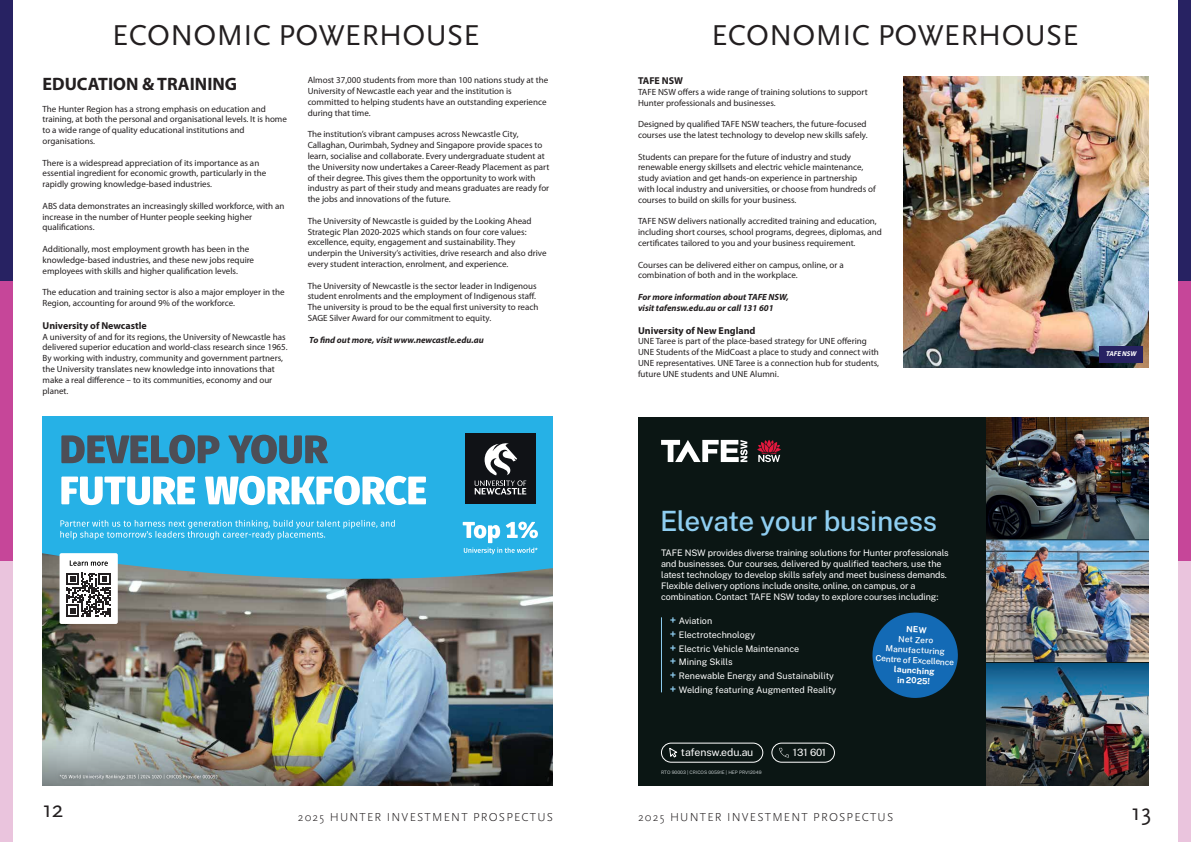
<style>
.page{position:relative;width:1191px;height:842px;background:#fff}
.page>*{position:absolute;margin:0;border:0;box-sizing:border-box;transform-origin:0 0}
.t1{font:30px "Scala Sans Pro";letter-spacing:.01em;color:#231f20}
.t2{font:500 27.9px "Public Sans";letter-spacing:-.01em;color:#8fcef1}
.t3{font:24px "Scala Sans Pro";color:#231f20}
.t4{font:700 18px "Myriad Pro";color:#231f20}
.t5{font:300 12px "Scala Sans Pro";letter-spacing:.1em;color:#231f20}
.t6{font:10.5px "Public Sans";color:#fff}
.t7{font:10.1px "Public Sans";color:#fff}
.t8{font:700 10px "Myriad Pro";color:#231f20}
.t9{font:9px/10.8px "Myriad Pro";color:#231f20}
.t10{font:9px/13.8px "Public Sans";letter-spacing:-.01em;color:#fff}
.t11{font:italic 700 9px "Myriad Pro";color:#231f20}
.t12{font:500 8.4px/10.2px "Public Sans";color:#fff;text-align:center}
.t13{font:italic 700 7px "Myriad Pro";color:#fff}
.t14{font:4.7px "Public Sans";color:#bec6c7}
.s1{font-weight:700;font-size:11px;color:#8fcef1}
.s2{font-weight:700}
</style>
<div class="page">
<img style="left:43px;top:632px;width:510px;height:105px">
<svg style="left:43px;top:417px;width:510px;height:215px;fill:#26b1e6"></svg>
<svg style="left:60px;top:520px;width:335px;height:20px"></svg>
<img style="left:43px;top:737px;width:510px;height:48px">
<div style="left:163px;top:769px;width:60px;height:15px;background:#231f20;opacity:.75"></div>
<div style="left:54px;top:769px;width:120px;height:16px;background:#231f20;opacity:.75"></div>
<svg style="left:60px;top:774px;width:157px;height:5px"></svg>
<div style="left:60px;top:553px;width:58px;height:71px;background:#fff;border-radius:2px"></div>
<svg style="left:67px;top:573px;width:44px;height:44px"></svg>
<svg style="left:70px;top:560px;width:38px;height:6px"></svg>
<svg style="left:61px;top:476px;width:365px;height:29px"></svg>
<svg style="left:61px;top:435px;width:267px;height:29px"></svg>
<div style="left:465px;top:433px;width:71px;height:71px;background:#101216"></div>
<svg style="left:474px;top:443px;width:52px;height:52px"></svg>
<svg style="left:463px;top:522px;width:75px;height:32px"></svg>
<div style="left:638px;top:417px;width:510px;height:368px;background:#0b1614"></div>
<svg style="left:661px;top:440px;width:86px;height:22px"></svg>
<svg style="left:757px;top:440px;width:23px;height:22px"></svg>
<div style="left:661px;top:743px;width:102px;height:19px;border:1px solid #fff;border-radius:10px"></div>
<div style="left:771px;top:743px;width:64px;height:19px;border:1px solid #fff;border-radius:10px"></div>
<svg style="left:779px;top:748px;width:10px;height:9px"></svg>
<svg style="left:669px;top:747px;width:9px;height:11px"></svg>
<img style="left:986px;top:417px;width:162px;height:122px">
<img style="left:986px;top:540px;width:162px;height:122px">
<img style="left:986px;top:663px;width:162px;height:122px">
<hr style="left:661px;top:617px;width:1px;height:75px;background:#8fcef1">
<svg style="left:872px;top:612px;width:86px;height:86px"></svg>
<img style="left:903px;top:77px;width:245px;height:290px">
<div style="left:1098px;top:346px;width:44px;height:16px;background:#272262"></div>
<div style="left:0;top:0;width:13px;height:281px;background:#272262"></div>
<div style="left:0;top:281px;width:13px;height:280px;background:#c64699"></div>
<div style="left:0;top:561px;width:13px;height:281px;background:#eac4dd"></div>
<div style="left:1178px;top:0;width:13px;height:281px;background:#272262"></div>
<div style="left:1178px;top:281px;width:13px;height:280px;background:#c64699"></div>
<div style="left:1178px;top:561px;width:13px;height:281px;background:#eac4dd"></div>
<p class="t1" style="left:112px;top:18px;width:369px">ECONOMIC POWERHOUSE</p>
<p class="t1" style="left:711px;top:18px;width:369px">ECONOMIC POWERHOUSE</p>
<p class="t4" style="left:43px;top:72px;width:196px">EDUCATION &amp; TRAINING</p>
<p class="t9" style="left:43px;top:103px;width:225px">The Hunter Region has a strong emphasis on education and</p>
<p class="t9" style="left:43px;top:114px;width:246px">training, at both the personal and organisational levels. It is home to a wide range of quality educational institutions and</p>
<p class="t9" style="left:43px;top:135px;width:54px">organisations.</p>
<p class="t9" style="left:43px;top:157px;width:218px">There is a widespread appreciation of its importance as an</p>
<p class="t9" style="left:43px;top:168px;width:225px">essential ingredient for economic growth, particularly in the rapidly growing knowledge-based industries.</p>
<p class="t9" style="left:43px;top:200px;width:243px">ABS data demonstrates an increasingly skilled workforce, with an increase in the number of Hunter people seeking higher</p>
<p class="t9" style="left:43px;top:222px;width:53px">qualifications.</p>
<p class="t9" style="left:43px;top:243px;width:208px">Additionally, most employment growth has been in the</p>
<p class="t9" style="left:43px;top:254px;width:213px">knowledge-based industries, and these new jobs require</p>
<p class="t9" style="left:43px;top:265px;width:197px">employees with skills and higher qualification levels.</p>
<p class="t9" style="left:43px;top:287px;width:243px">The education and training sector is also a major employer in the<br>Region, accounting for around 9% of the workforce.</p>
<p class="t8" style="left:43px;top:319px;width:106px">University of Newcastle</p>
<p class="t9" style="left:43px;top:331px;width:247px">A university of and for its regions, the University of Newcastle has delivered superior education and world-class research since 1965.<br>By working with industry, community and government partners, the University translates new knowledge into innovations that make a real difference – to its communities, economy and our planet.</p>
<p class="t9" style="left:308px;top:75px;width:242px">Almost 37,000 students from more than 100 nations study at the<br>University of Newcastle each year and the institution is</p>
<p class="t9" style="left:308px;top:96px;width:240px">committed to helping students have an outstanding experience during that time.</p>
<p class="t9" style="left:308px;top:129px;width:212px">The institution’s vibrant campuses across Newcastle City,</p>
<p class="t9" style="left:308px;top:140px;width:243px">Callaghan, Ourimbah, Sydney and Singapore provide spaces to learn, socialise and collaborate. Every undergraduate student at the University now undertakes a Career-Ready Placement as part of their degree. This gives them the opportunity to work with industry as part of their study and means graduates are ready for the jobs and innovations of the future.</p>
<p class="t9" style="left:308px;top:215px;width:225px">The University of Newcastle is guided by the Looking Ahead</p>
<p class="t9" style="left:308px;top:226px;width:220px">Strategic Plan 2020-2025 which stands on four core values:</p>
<p class="t9" style="left:308px;top:237px;width:209px">excellence, equity, engagement and sustainability. They</p>
<p class="t9" style="left:308px;top:248px;width:240px">underpin the University’s activities, drive research and also drive every student interaction, enrolment, and experience.</p>
<p class="t9" style="left:308px;top:280px;width:230px">The University of Newcastle is the sector leader in Indigenous student enrolments and the employment of Indigenous staff.</p>
<p class="t9" style="left:308px;top:302px;width:232px">The university is proud to be the equal first university to reach<br>SAGE Silver Award for our commitment to equity.</p>
<p class="t11" style="left:309px;top:334px;width:176px">To find out more, visit www.newcastle.edu.au</p>
<p class="t8" style="left:638px;top:74px;width:47px">TAFE NSW</p>
<p class="t9" style="left:638px;top:86px;width:231px">TAFE NSW offers a wide range of training solutions to support<br>Hunter professionals and businesses.</p>
<p class="t9" style="left:638px;top:119px;width:231px">Designed by qualified TAFE NSW teachers, the future-focused courses use the latest technology to develop new skills safely.</p>
<p class="t9" style="left:638px;top:151px;width:214px">Students can prepare for the future of industry and study</p>
<p class="t9" style="left:638px;top:162px;width:239px">renewable energy skillsets and electric vehicle maintenance, study aviation and get hands-on experience in partnership with local industry and universities, or choose from hundreds of courses to build on skills for your business.</p>
<p class="t9" style="left:638px;top:216px;width:245px">TAFE NSW delivers nationally accredited training and education, including short courses, school programs, degrees, diplomas, and certificates tailored to you and your business requirement.</p>
<p class="t9" style="left:638px;top:259px;width:207px">Courses can be delivered either on campus, online, or a</p>
<p class="t9" style="left:638px;top:270px;width:161px">combination of both and in the workplace.</p>
<p class="t11" style="left:638px;top:291px;width:152px">For more information about TAFE NSW,</p>
<p class="t11" style="left:638px;top:302px;width:137px">visit tafensw.edu.au or call 131 601</p>
<p class="t8" style="left:638px;top:324px;width:119px">University of New England</p>
<p class="t9" style="left:638px;top:336px;width:242px">UNE Taree is part of the place-based strategy for UNE offering UNE Students of the MidCoast a place to study and connect with UNE representatives. UNE Taree is a connection hub for students, future UNE students and UNE Alumni.</p>
<p class="t13" style="left:1106px;top:349px;width:32px">TAFE NSW</p>
<p class="t2" style="left:660px;top:500px;width:278px">Elevate your business</p>
<p class="t10" style="left:661px;top:547px;width:289px;line-height:11px">TAFE NSW provides diverse training solutions for Hunter professionals and businesses. Our courses, delivered by qualified teachers, use the latest technology to develop skills safely and meet business demands.<br>Flexible delivery options include onsite, online, on campus, or a combination. Contact TAFE NSW today to explore courses including:</p>
<p class="t10" style="left:670px;top:613px;width:168px"><span class="s1">+</span> Aviation<br><span class="s1">+</span> Electrotechnology<br><span class="s1">+</span> Electric Vehicle Maintenance<br><span class="s1">+</span> Mining Skills<br><span class="s1">+</span> Renewable Energy and Sustainability <span class="s1">+</span> Welding featuring Augmented Reality</p>
<p class="t12" style="left:877px;top:622px;width:80px;rotate:3deg"><span class="s2">NEW<br></span>Net Zero<br>Manufacturing<br>Centre of Excellence <span class="s2">launching<br>in 2025!</span></p>
<p class="t6" style="left:681px;top:745px;width:74px">tafensw.edu.au</p>
<p class="t7" style="left:793px;top:745px;width:34px">131 601</p>
<p class="t14" style="left:661px;top:769px;width:102px">RTO 90003 | CRICOS 00591E | HEP PRV12049</p>
<p class="t3" style="left:43px;top:795px;width:23px">12</p>
<p class="t5" style="left:298px;top:810px;width:257px">2025 HUNTER INVESTMENT PROSPECTUS</p>
<p class="t5" style="left:638px;top:810px;width:257px">2025 HUNTER INVESTMENT PROSPECTUS</p>
<p class="t3" style="left:1131px;top:798px;width:21px">13</p>
</div>
